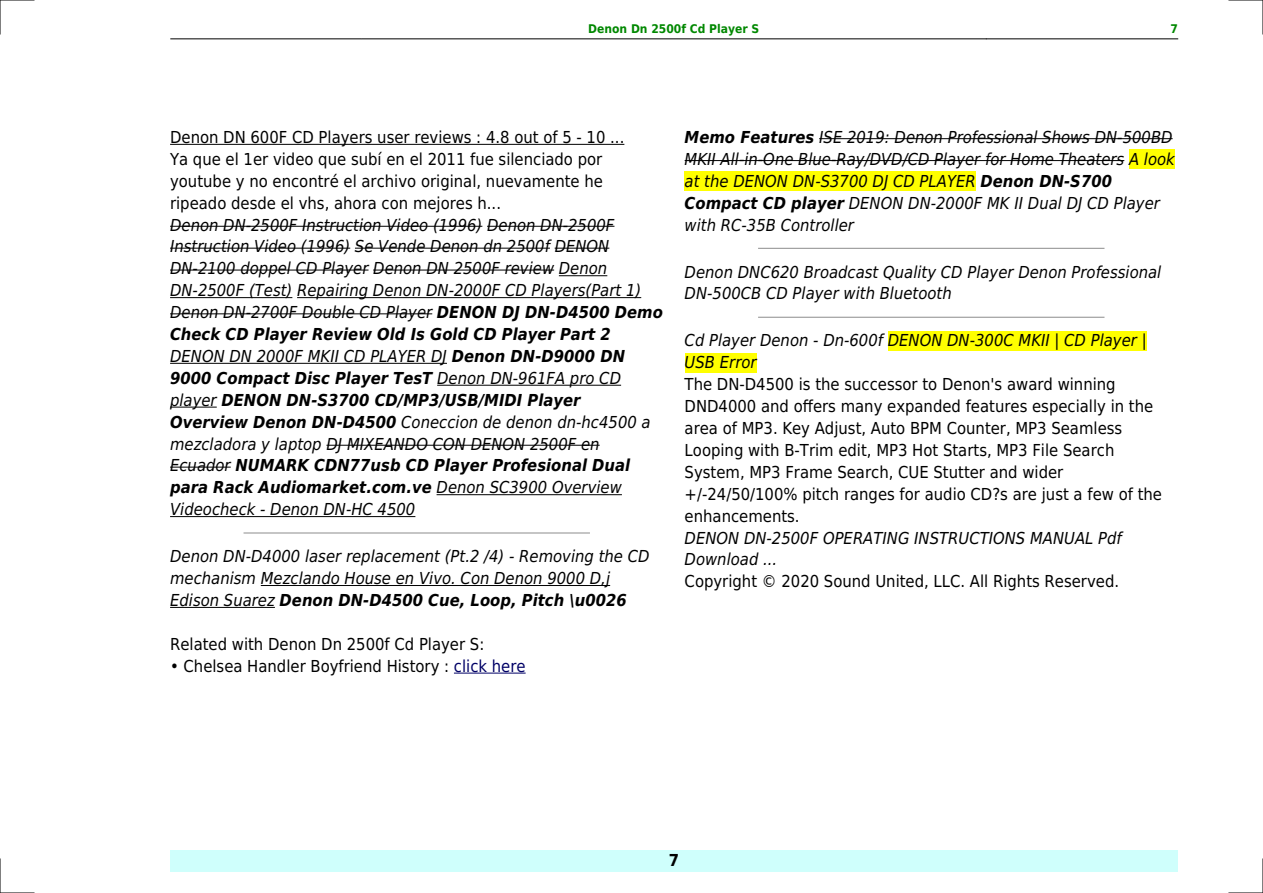
<style>
.page{position:relative;width:1263px;height:893px;background:#fff}
.page>*{position:absolute;margin:0;border:0;box-sizing:border-box;transform-origin:0 0}
.t1{font:italic 16.5px/21.9px "DejaVu Sans Condensed";color:#000}
.t2{font:16.5px/21.9px "DejaVu Sans Condensed";color:#000}
.t3{font:700 16.5px "DejaVu Sans Condensed";color:#000}
.t4{font:700 12px "DejaVu Sans Condensed";color:#080}
.s1{font-weight:700}
.s2{color:#006}
</style>
<div class="page">
<hr style="left:170px;top:39px;width:191px;height:1px;background:#000">
<hr style="left:362px;top:39px;width:624px;height:1px;background:#000">
<hr style="left:986px;top:39px;width:192px;height:1px;background:#000">
<div style="left:170px;top:850px;width:1008px;height:22px;background:#cffffc"></div>
<hr style="left:170px;top:144px;width:454px;height:1px;background:#000">
<hr style="left:170px;top:226px;width:312px;height:1px;background:#000">
<hr style="left:487px;top:226px;width:127px;height:1px;background:#000">
<hr style="left:170px;top:248px;width:180px;height:1px;background:#000">
<hr style="left:355px;top:248px;width:195px;height:1px;background:#000">
<hr style="left:555px;top:248px;width:54px;height:1px;background:#000">
<hr style="left:170px;top:270px;width:198px;height:1px;background:#000">
<hr style="left:373px;top:270px;width:181px;height:1px;background:#000">
<hr style="left:559px;top:275px;width:48px;height:1px;background:#000">
<hr style="left:170px;top:297px;width:122px;height:1px;background:#000">
<hr style="left:297px;top:297px;width:344px;height:1px;background:#000">
<hr style="left:170px;top:313px;width:262px;height:1px;background:#000">
<hr style="left:170px;top:363px;width:277px;height:1px;background:#000">
<hr style="left:437px;top:385px;width:184px;height:1px;background:#000">
<hr style="left:170px;top:407px;width:47px;height:1px;background:#000">
<hr style="left:326px;top:445px;width:274px;height:1px;background:#000">
<hr style="left:170px;top:467px;width:61px;height:1px;background:#000">
<hr style="left:437px;top:494px;width:185px;height:1px;background:#000">
<hr style="left:170px;top:516px;width:245px;height:1px;background:#000">
<hr style="left:244px;top:532px;width:345px;height:2px;background:#999">
<hr style="left:261px;top:585px;width:349px;height:1px;background:#000">
<hr style="left:170px;top:607px;width:105px;height:1px;background:#000">
<hr style="left:819px;top:138px;width:353px;height:1px;background:#000">
<hr style="left:685px;top:160px;width:439px;height:1px;background:#000">
<div style="left:1129px;top:150px;width:46px;height:19px;background:#ff0"></div>
<div style="left:685px;top:171px;width:291px;height:20px;background:#ff0"></div>
<hr style="left:759px;top:248px;width:345px;height:1px;background:#999">
<hr style="left:759px;top:317px;width:345px;height:1px;background:#999">
<div style="left:888px;top:331px;width:259px;height:19px;background:#ff0"></div>
<div style="left:685px;top:353px;width:72px;height:19px;background:#ff0"></div>
<hr style="left:454px;top:673px;width:72px;height:1px;background:#006">
<hr style="left:0;top:0;width:34px;height:1px;background:#000">
<hr style="left:1229px;top:0;width:34px;height:1px;background:#000">
<hr style="left:0;top:892px;width:34px;height:1px;background:#000">
<hr style="left:1229px;top:892px;width:34px;height:1px;background:#000">
<hr style="left:0;top:0;width:1px;height:34px;background:#000">
<hr style="left:0;top:859px;width:1px;height:34px;background:#000">
<hr style="left:1262px;top:0;width:1px;height:34px;background:#000">
<hr style="left:1262px;top:859px;width:1px;height:34px;background:#000">
<p class="t4" style="left:588px;top:21px;width:173px">Denon Dn 2500f Cd Player S</p>
<p class="t4" style="left:1170px;top:21px;width:9px">7</p>
<p class="t2" style="left:170px;top:126px;width:456px">Denon DN 600F CD Players user reviews : 4.8 out of 5 - 10 ...<br>Ya que el 1er video que subí en el 2011 fue silenciado por youtube y no encontré el archivo original, nuevamente he ripeado desde el vhs, ahora con mejores h...</p>
<p class="t1" style="left:170px;top:214px;width:494px">Denon DN-2500F Instruction Video (1996) Denon DN-2500F Instruction Video (1996) Se Vende Denon dn 2500f DENON DN-2100 doppel CD Player Denon DN 2500F review Denon DN-2500F (Test) Repairing Denon DN-2000F CD Players(Part 1)<br>Denon DN-2700F Double CD Player <span class="s1">DENON DJ DN-D4500 Demo Check CD Player Review Old Is Gold CD Player Part 2<br></span>DENON DN 2000F MKII CD PLAYER DJ <span class="s1">Denon DN-D9000 DN 9000 Compact Disc Player TesT</span> Denon DN-961FA pro CD player <span class="s1">DENON DN-S3700 CD/MP3/USB/MIDI Player Overview Denon DN-D4500</span> Coneccion de denon dn-hc4500 a mezcladora y laptop DJ MIXEANDO CON DENON 2500F en Ecuador <span class="s1">NUMARK CDN77usb CD Player Profesional Dual para Rack Audiomarket.com.ve</span> Denon SC3900 Overview Videocheck - Denon DN-HC 4500</p>
<p class="t1" style="left:170px;top:546px;width:481px">Denon DN-D4000 laser replacement (Pt.2 /4) - Removing the CD mechanism Mezclando House en Vivo. Con Denon 9000 D,j<br>Edison Suarez <span class="s1">Denon DN-D4500 Cue, Loop, Pitch \u0026</span></p>
<p class="t2" style="left:184px;top:633px;width:344px;text-indent:-13px">Related with Denon Dn 2500f Cd Player S:<br>Chelsea Handler Boyfriend History : <span class="s2">click here</span></p>
<p class="t1" style="left:685px;top:126px;width:492px"><span class="s1">Memo Features</span> ISE 2019: Denon Professional Shows DN-500BD MKII All-in-One Blue-Ray/DVD/CD Player for Home Theaters A look at the DENON DN-S3700 DJ CD PLAYER <span class="s1">Denon DN-S700<br>Compact CD player</span> DENON DN-2000F MK II Dual DJ CD Player with RC-35B Controller</p>
<p class="t1" style="left:685px;top:261px;width:478px">Denon DNC620 Broadcast Quality CD Player Denon Professional<br>DN-500CB CD Player with Bluetooth</p>
<p class="t1" style="left:685px;top:330px;width:463px">Cd Player Denon - Dn-600f DENON DN-300C MKII | CD Player |<br>USB Error</p>
<p class="t2" style="left:685px;top:374px;width:479px">The DN-D4500 is the successor to Denon's award winning DND4000 and offers many expanded features especially in the area of MP3. Key Adjust, Auto BPM Counter, MP3 Seamless Looping with B-Trim edit, MP3 Hot Starts, MP3 File Search System, MP3 Frame Search, CUE Stutter and wider +/-24/50/100% pitch ranges for audio CD?s are just a few of the enhancements.</p>
<p class="t1" style="left:685px;top:527px;width:439px">DENON DN-2500F OPERATING INSTRUCTIONS MANUAL Pdf<br>Download ...</p>
<p class="t2" style="left:685px;top:571px;width:436px">Copyright © 2020 Sound United, LLC. All Rights Reserved.</p>
<p class="t3" style="left:669px;top:851px;width:12px">7</p>
</div>
